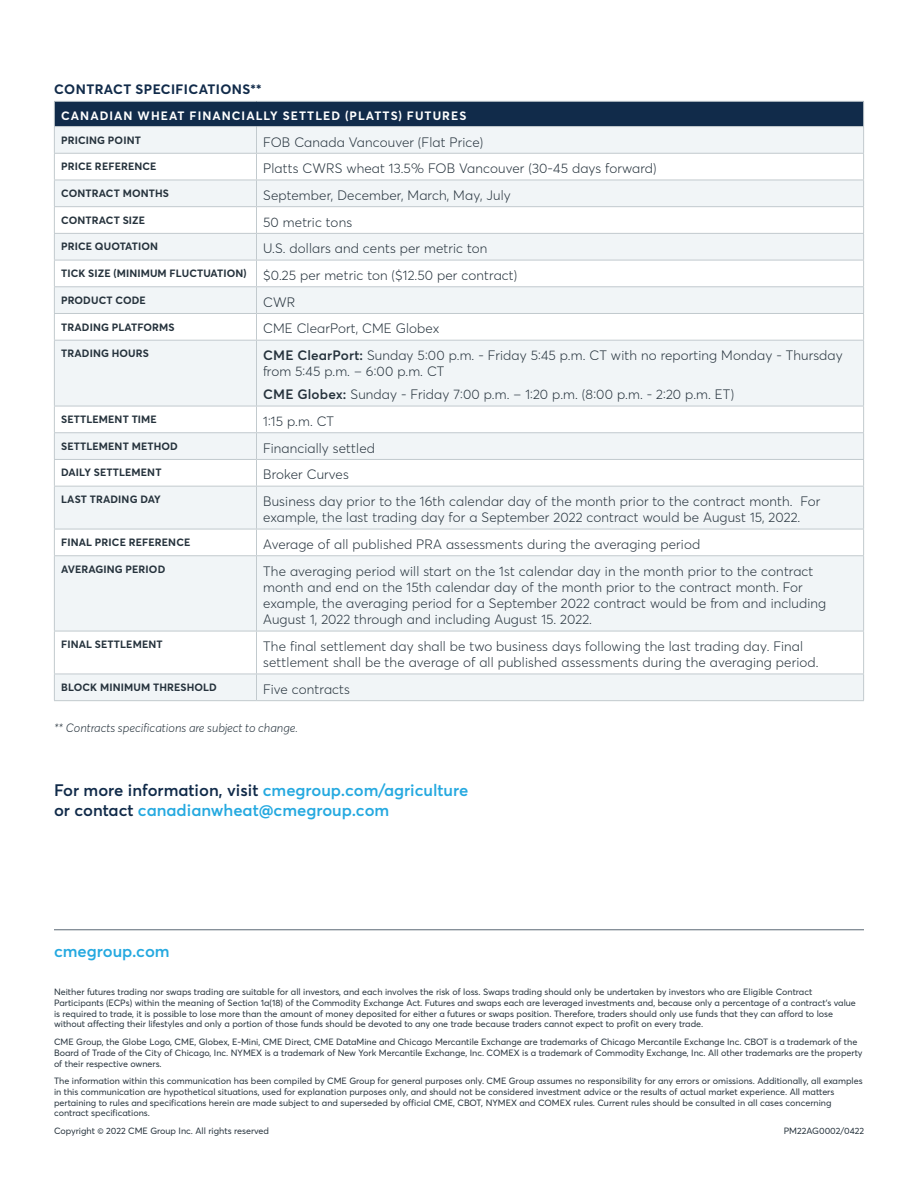
<style>
.page{position:relative;width:918px;height:1188px;background:#fff}
.page>*{position:absolute;margin:0;border:0;box-sizing:border-box;transform-origin:0 0}
.t1{font:600 16.5px/19.8px "Averta";color:#25a9e0}
.t2{font:300 13.5px/16.2px "Averta";letter-spacing:.01em;color:#25323c}
.t3{font:700 13.5px "Averta";letter-spacing:.03em;color:#112b4a}
.t4{font:700 12px "Averta";letter-spacing:.085em;color:#fff}
.t5{font:italic 300 12px "Averta";color:#25323c}
.t6{font:700 10.5px "Averta";letter-spacing:.01em;color:#25323c}
.t7{font:9px/10.8px "Averta";color:#25323c}
.s1{font-weight:600}
.s2{color:#112b4a}
</style>
<div class="page">
<hr style="left:54px;top:929px;width:810px;height:1px;background:#5a6874">
<div style="left:54px;top:101px;width:810px;height:26px;background:#112b4a"></div>
<svg style="left:55px;top:127px;width:808px;height:573px;fill:#f1f5f7"></svg>
<hr style="left:54px;top:153px;width:202px;height:1px;background:#c2cace">
<hr style="left:256px;top:153px;width:608px;height:1px;background:#c2cace">
<hr style="left:54px;top:180px;width:202px;height:1px;background:#c2cace">
<hr style="left:256px;top:180px;width:608px;height:1px;background:#c2cace">
<hr style="left:54px;top:206px;width:202px;height:1px;background:#c2cace">
<hr style="left:256px;top:206px;width:608px;height:1px;background:#c2cace">
<hr style="left:54px;top:233px;width:202px;height:1px;background:#c2cace">
<hr style="left:256px;top:233px;width:608px;height:1px;background:#c2cace">
<hr style="left:54px;top:260px;width:202px;height:1px;background:#c2cace">
<hr style="left:256px;top:260px;width:608px;height:1px;background:#c2cace">
<hr style="left:54px;top:286px;width:202px;height:1px;background:#c2cace">
<hr style="left:256px;top:286px;width:608px;height:1px;background:#c2cace">
<hr style="left:54px;top:313px;width:202px;height:1px;background:#c2cace">
<hr style="left:256px;top:313px;width:608px;height:1px;background:#c2cace">
<svg style="left:256px;top:127px;width:1px;height:213px"></svg>
<hr style="left:54px;top:340px;width:202px;height:1px;background:#c2cace">
<hr style="left:256px;top:340px;width:608px;height:1px;background:#c2cace">
<hr style="left:256px;top:341px;width:1px;height:65px;background:#c2cace">
<hr style="left:54px;top:406px;width:202px;height:1px;background:#c2cace">
<hr style="left:256px;top:406px;width:608px;height:1px;background:#c2cace">
<hr style="left:54px;top:432px;width:202px;height:1px;background:#c2cace">
<hr style="left:256px;top:432px;width:608px;height:1px;background:#c2cace">
<hr style="left:54px;top:459px;width:202px;height:1px;background:#c2cace">
<hr style="left:256px;top:459px;width:608px;height:1px;background:#c2cace">
<svg style="left:256px;top:406px;width:1px;height:80px"></svg>
<hr style="left:54px;top:486px;width:202px;height:1px;background:#c2cace">
<hr style="left:256px;top:486px;width:608px;height:1px;background:#c2cace">
<hr style="left:256px;top:487px;width:1px;height:42px;background:#c2cace">
<hr style="left:54px;top:529px;width:202px;height:1px;background:#c2cace">
<hr style="left:256px;top:529px;width:608px;height:1px;background:#c2cace">
<svg style="left:256px;top:529px;width:1px;height:26px"></svg>
<hr style="left:54px;top:555px;width:202px;height:1px;background:#c2cace">
<hr style="left:256px;top:555px;width:608px;height:1px;background:#c2cace">
<hr style="left:256px;top:556px;width:1px;height:75px;background:#c2cace">
<hr style="left:54px;top:631px;width:202px;height:1px;background:#c2cace">
<hr style="left:256px;top:631px;width:608px;height:1px;background:#c2cace">
<hr style="left:256px;top:631px;width:1px;height:43px;background:#c2cace">
<hr style="left:54px;top:674px;width:202px;height:1px;background:#c2cace">
<hr style="left:256px;top:674px;width:608px;height:1px;background:#c2cace">
<svg style="left:256px;top:675px;width:1px;height:25px"></svg>
<hr style="left:54px;top:341px;width:1px;height:65px;background:#c2cace">
<hr style="left:863px;top:341px;width:1px;height:65px;background:#c2cace">
<svg style="left:54px;top:406px;width:1px;height:80px"></svg>
<svg style="left:863px;top:406px;width:1px;height:80px"></svg>
<hr style="left:54px;top:487px;width:1px;height:42px;background:#c2cace">
<hr style="left:863px;top:487px;width:1px;height:42px;background:#c2cace">
<svg style="left:54px;top:529px;width:1px;height:26px"></svg>
<svg style="left:863px;top:529px;width:1px;height:26px"></svg>
<hr style="left:54px;top:556px;width:1px;height:75px;background:#c2cace">
<hr style="left:863px;top:556px;width:1px;height:75px;background:#c2cace">
<hr style="left:54px;top:631px;width:1px;height:43px;background:#c2cace">
<hr style="left:863px;top:631px;width:1px;height:43px;background:#c2cace">
<svg style="left:54px;top:674px;width:1px;height:26px"></svg>
<svg style="left:863px;top:674px;width:1px;height:26px"></svg>
<hr style="left:54px;top:700px;width:202px;height:1px;background:#c2cace">
<hr style="left:256px;top:700px;width:608px;height:1px;background:#c2cace">
<hr style="left:54px;top:101px;width:202px;height:1px;background:#c2cace">
<svg style="left:54px;top:102px;width:1px;height:238px"></svg>
<hr style="left:256px;top:101px;width:608px;height:1px;background:#c2cace">
<svg style="left:863px;top:102px;width:1px;height:238px"></svg>
<hr style="left:54px;top:126px;width:202px;height:1px;background:#c2cace">
<hr style="left:256px;top:126px;width:608px;height:1px;background:#c2cace">
<h2 class="t3" style="left:54px;top:80px;width:209px">CONTRACT SPECIFICATIONS**</h2>
<h3 class="t4" style="left:61px;top:107px;width:407px">CANADIAN WHEAT FINANCIALLY SETTLED (PLATTS) FUTURES</h3>
<p class="t6" style="left:61px;top:132px;width:81px">PRICING POINT</p>
<h2 class="t2" style="left:263px;top:133px;width:222px">FOB Canada Vancouver (Flat Price)</h2>
<p class="t6" style="left:61px;top:159px;width:97px">PRICE REFERENCE</p>
<h2 class="t2" style="left:263px;top:160px;width:395px">Platts CWRS wheat 13.5% FOB Vancouver (30-45 days forward)</h2>
<p class="t6" style="left:61px;top:186px;width:109px">CONTRACT MONTHS</p>
<h2 class="t2" style="left:263px;top:187px;width:249px">September, December, March, May, July</h2>
<p class="t6" style="left:61px;top:213px;width:85px">CONTRACT SIZE</p>
<h2 class="t2" style="left:263px;top:213px;width:90px">50 metric tons</h2>
<p class="t6" style="left:61px;top:239px;width:98px">PRICE QUOTATION</p>
<h2 class="t2" style="left:61px;top:235px;width:458px;line-height:26.7px;text-indent:202px">U.S. dollars and cents per metric ton<br><sup>TICK</sup> <sup>SIZE</sup> <sup>(MINIMUM</sup> <sup>FLUCTUATION)</sup> $0.25 per metric ton ($12.50 per contract)</h2>
<p class="t6" style="left:61px;top:293px;width:86px">PRODUCT CODE</p>
<h2 class="t2" style="left:263px;top:293px;width:34px">CWR</h2>
<p class="t6" style="left:61px;top:319px;width:115px">TRADING PLATFORMS</p>
<h2 class="t2" style="left:263px;top:320px;width:178px">CME ClearPort, CME Globex</h2>
<p class="t6" style="left:61px;top:346px;width:89px">TRADING HOURS</p>
<h2 class="t2" style="left:263px;top:347px;width:581px"><span class="s1">CME ClearPort:</span> Sunday 5:00 p.m. - Friday 5:45 p.m. CT with no reporting Monday - Thursday from 5:45 p.m. – 6:00 p.m. CT</h2>
<h2 class="t2" style="left:263px;top:386px;width:473px"><span class="s1">CME Globex:</span> Sunday - Friday 7:00 p.m. – 1:20 p.m. (8:00 p.m. - 2:20 p.m. ET)</h2>
<p class="t6" style="left:61px;top:412px;width:97px">SETTLEMENT TIME</p>
<h2 class="t2" style="left:263px;top:413px;width:72px">1:15 p.m. CT</h2>
<p class="t6" style="left:61px;top:439px;width:118px">SETTLEMENT METHOD</p>
<h2 class="t2" style="left:263px;top:439px;width:113px">Financially settled</h2>
<p class="t6" style="left:61px;top:465px;width:102px">DAILY SETTLEMENT</p>
<h2 class="t2" style="left:263px;top:466px;width:87px">Broker Curves</h2>
<p class="t6" style="left:61px;top:492px;width:101px">LAST TRADING DAY</p>
<h2 class="t2" style="left:263px;top:493px;width:559px">Business day prior to the 16th calendar day of the month prior to the contract month. For example, the last trading day for a September 2022 contract would be August 15, 2022.</h2>
<p class="t6" style="left:61px;top:535px;width:131px">FINAL PRICE REFERENCE</p>
<h2 class="t2" style="left:263px;top:536px;width:439px">Average of all published PRA assessments during the averaging period</h2>
<p class="t6" style="left:61px;top:562px;width:106px">AVERAGING PERIOD</p>
<p class="t2" style="left:263px;top:562px;width:565px">The averaging period will start on the 1st calendar day in the month prior to the contract month and end on the 15th calendar day of the month prior to the contract month. For example, the averaging period for a September 2022 contract would be from and including August 1, 2022 through and including August 15. 2022.</p>
<p class="t6" style="left:61px;top:637px;width:103px">FINAL SETTLEMENT</p>
<h2 class="t2" style="left:263px;top:638px;width:557px">The final settlement day shall be two business days following the last trading day. Final settlement shall be the average of all published assessments during the averaging period.</h2>
<p class="t6" style="left:61px;top:680px;width:157px">BLOCK MINIMUM THRESHOLD</p>
<h2 class="t2" style="left:263px;top:681px;width:88px">Five contracts</h2>
<h3 class="t5" style="left:54px;top:720px;width:245px">** Contracts specifications are subject to change.</h3>
<h1 class="t1" style="left:54px;top:779px;width:416px"><span class="s2">For more information, visit</span> cmegroup.com/agriculture <span class="s2">or contact</span> canadianwheat@cmegroup.com</h1>
<h1 class="t1" style="left:54px;top:941px;width:117px">cmegroup.com</h1>
<p class="t7" style="left:54px;top:986px;width:803px">Neither futures trading nor swaps trading are suitable for all investors, and each involves the risk of loss. Swaps trading should only be undertaken by investors who are Eligible Contract Participants (ECPs) within the meaning of Section 1a(18) of the Commodity Exchange Act. Futures and swaps each are leveraged investments and, because only a percentage of a contract’s value is required to trade, it is possible to lose more than the amount of money deposited for either a futures or swaps position. Therefore, traders should only use funds that they can afford to lose without affecting their lifestyles and only a portion of those funds should be devoted to any one trade because traders cannot expect to profit on every trade.</p>
<p class="t7" style="left:54px;top:1036px;width:810px">CME Group, the Globe Logo, CME, Globex, E-Mini, CME Direct, CME DataMine and Chicago Mercantile Exchange are trademarks of Chicago Mercantile Exchange Inc. CBOT is a trademark of the<br>Board of Trade of the City of Chicago, Inc. NYMEX is a trademark of New York Mercantile Exchange, Inc. COMEX is a trademark of Commodity Exchange, Inc. All other trademarks are the property of their respective owners.</p>
<p class="t7" style="left:54px;top:1075px;width:810px">The information within this communication has been compiled by CME Group for general purposes only. CME Group assumes no responsibility for any errors or omissions. Additionally, all examples in this communication are hypothetical situations, used for explanation purposes only, and should not be considered investment advice or the results of actual market experience. All matters pertaining to rules and specifications herein are made subject to and superseded by official CME, CBOT, NYMEX and COMEX rules. Current rules should be consulted in all cases concerning contract specifications.</p>
<p class="t7" style="left:54px;top:1125px;width:217px">Copyright © 2022 CME Group Inc. All rights reserved</p>
<p class="t7" style="left:784px;top:1125px;width:82px">PM22AG0002/0422</p>
</div>
